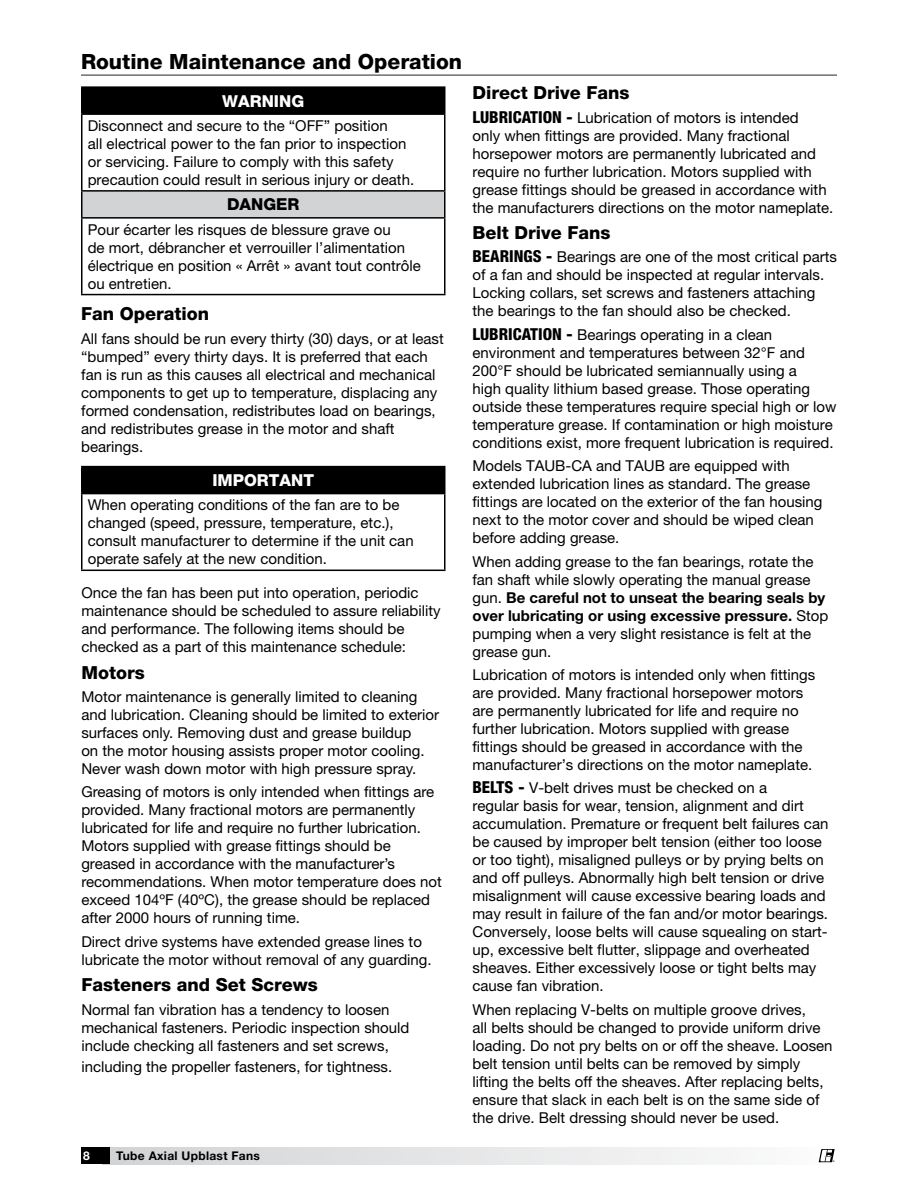
<style>
.page{position:relative;width:918px;height:1188px;background:#fff}
.page>*{position:absolute;margin:0;border:0;box-sizing:border-box;transform-origin:0 0}
.t1{font:800 21px "Helvetica Neue LT Std";color:#000}
.t2{font:800 18px "Helvetica Neue LT Std";color:#000}
.t3{font:800 16.5px "Helvetica Neue LT Std";color:#fff}
.t4{font:800 16.5px "Helvetica Neue LT Std";color:#000}
.t5{font:15px/18px "Helvetica Neue LT Std";color:#000}
.t6{font:700 12px "Helvetica Neue LT Std";letter-spacing:.025em;color:#000}
.t7{font:700 12px "Helvetica Neue LT Std";color:#fff}
.t8{font:700 2.1px "Helvetica Neue LT Std";color:#000}
.s1{font-weight:800;font-stretch:condensed;font-size:16.5px}
.s2{font-weight:700}
</style>
<div class="page">
<div style="left:103px;top:1148px;width:734px;height:16px;background:linear-gradient(to right,#d3d5d6,#f7f7f8)"></div>
<div style="left:81px;top:1148px;width:29px;height:16px;background:#000"></div>
<svg style="left:819px;top:1149px;width:16px;height:13px"></svg>
<hr style="left:81px;top:74px;width:756px;height:2px;background:#6d6e71">
<div style="left:82px;top:87px;width:363px;height:27px;background:#000"></div>
<div style="left:82px;top:191px;width:363px;height:27px;background:#d1d3d4"></div>
<hr style="left:81px;top:86px;width:365px;height:2px;background:#000">
<svg style="left:81px;top:88px;width:1px;height:25px"></svg>
<hr style="left:444px;top:88px;width:2px;height:25px;background:#000">
<hr style="left:81px;top:113px;width:365px;height:2px;background:#000">
<hr style="left:81px;top:115px;width:1px;height:75px;background:#000">
<hr style="left:444px;top:115px;width:2px;height:75px;background:#000">
<hr style="left:81px;top:190px;width:365px;height:2px;background:#000">
<svg style="left:81px;top:192px;width:1px;height:25px"></svg>
<hr style="left:444px;top:192px;width:2px;height:25px;background:#000">
<hr style="left:81px;top:217px;width:365px;height:2px;background:#000">
<hr style="left:81px;top:219px;width:1px;height:75px;background:#000">
<hr style="left:444px;top:219px;width:2px;height:75px;background:#000">
<hr style="left:81px;top:294px;width:365px;height:1px;background:#000">
<div style="left:82px;top:467px;width:363px;height:27px;background:#000"></div>
<hr style="left:81px;top:466px;width:365px;height:1px;background:#000">
<svg style="left:81px;top:467px;width:1px;height:26px"></svg>
<hr style="left:444px;top:467px;width:2px;height:26px;background:#000">
<hr style="left:81px;top:493px;width:365px;height:1px;background:#000">
<hr style="left:81px;top:494px;width:1px;height:76px;background:#000">
<hr style="left:444px;top:494px;width:2px;height:76px;background:#000">
<hr style="left:81px;top:570px;width:365px;height:1px;background:#000">
<h1 class="t1" style="left:81px;top:49px;width:383px">Routine Maintenance and Operation</h1>
<p class="t3" style="left:222px;top:91px;width:83px">WARNING</p>
<p class="t5" style="left:88px;top:116px;width:328px">Disconnect and secure to the “OFF” position<br>all electrical power to the fan prior to inspection or servicing. Failure to comply with this safety precaution could result in serious injury or death.</p>
<p class="t4" style="left:227px;top:195px;width:74px">DANGER</p>
<p class="t5" style="left:88px;top:220px;width:335px">Pour écarter les risques de blessure grave ou<br>de mort, débrancher et verrouiller l’alimentation électrique en position « Arrêt » avant tout contrôle ou entretien.</p>
<p class="t2" style="left:81px;top:303px;width:130px">Fan Operation</p>
<p class="t5" style="left:81px;top:329px;width:364px">All fans should be run every thirty (30) days, or at least “bumped” every thirty days. It is preferred that each fan is run as this causes all electrical and mechanical components to get up to temperature, displacing any formed condensation, redistributes load on bearings, and redistributes grease in the motor and shaft bearings.</p>
<p class="t3" style="left:212px;top:470px;width:103px">IMPORTANT</p>
<p class="t5" style="left:88px;top:496px;width:327px">When operating conditions of the fan are to be changed (speed, pressure, temperature, etc.), consult manufacturer to determine if the unit can operate safely at the new condition.</p>
<p class="t5" style="left:81px;top:584px;width:361px">Once the fan has been put into operation, periodic maintenance should be scheduled to assure reliability and performance. The following items should be checked as a part of this maintenance schedule:</p>
<p class="t2" style="left:81px;top:662px;width:65px">Motors</p>
<p class="t5" style="left:81px;top:687px;width:359px">Motor maintenance is generally limited to cleaning and lubrication. Cleaning should be limited to exterior surfaces only. Removing dust and grease buildup<br>on the motor housing assists proper motor cooling.<br>Never wash down motor with high pressure spray.</p>
<p class="t5" style="left:81px;top:783px;width:362px">Greasing of motors is only intended when fittings are provided. Many fractional motors are permanently lubricated for life and require no further lubrication.<br>Motors supplied with grease fittings should be greased in accordance with the manufacturer’s recommendations. When motor temperature does not exceed 104ºF (40ºC), the grease should be replaced after 2000 hours of running time.</p>
<p class="t5" style="left:81px;top:932px;width:352px">Direct drive systems have extended grease lines to lubricate the motor without removal of any guarding.</p>
<p class="t2" style="left:81px;top:974px;width:238px">Fasteners and Set Screws</p>
<p class="t5" style="left:81px;top:1000px;width:330px">Normal fan vibration has a tendency to loosen mechanical fasteners. Periodic inspection should include checking all fasteners and set screws,</p>
<p class="t5" style="left:81px;top:1057px;width:312px">including the propeller fasteners, for tightness.</p>
<p class="t2" style="left:472px;top:82px;width:159px">Direct Drive Fans</p>
<p class="t5" style="left:472px;top:108px;width:362px"><span class="s1">LUBRICATION -</span> Lubrication of motors is intended<br>only when fittings are provided. Many fractional horsepower motors are permanently lubricated and require no further lubrication. Motors supplied with grease fittings should be greased in accordance with the manufacturers directions on the motor nameplate.</p>
<p class="t2" style="left:472px;top:222px;width:140px">Belt Drive Fans</p>
<p class="t5" style="left:472px;top:248px;width:366px"><span class="s1">BEARINGS -</span> Bearings are one of the most critical parts of a fan and should be inspected at regular intervals.<br>Locking collars, set screws and fasteners attaching the bearings to the fan should also be checked.</p>
<p class="t5" style="left:472px;top:325px;width:365px"><span class="s1">LUBRICATION -</span> Bearings operating in a clean environment and temperatures between 32°F and 200°F should be lubricated semiannually using a<br>high quality lithium based grease. Those operating outside these temperatures require special high or low temperature grease. If contamination or high moisture conditions exist, more frequent lubrication is required.</p>
<p class="t5" style="left:473px;top:457px;width:352px">Models TAUB-CA and TAUB are equipped with extended lubrication lines as standard. The grease fittings are located on the exterior of the fan housing next to the motor cover and should be wiped clean before adding grease.</p>
<p class="t5" style="left:473px;top:552px;width:357px">When adding grease to the fan bearings, rotate the fan shaft while slowly operating the manual grease gun. <span class="s2">Be careful not to unseat the bearing seals by over lubricating or using excessive pressure.</span> Stop pumping when a very slight resistance is felt at the grease gun.</p>
<p class="t5" style="left:473px;top:666px;width:344px">Lubrication of motors is intended only when fittings are provided. Many fractional horsepower motors are permanently lubricated for life and require no further lubrication. Motors supplied with grease fittings should be greased in accordance with the manufacturer’s directions on the motor nameplate.</p>
<p class="t5" style="left:472px;top:779px;width:357px"><span class="s1">BELTS -</span> V-belt drives must be checked on a<br>regular basis for wear, tension, alignment and dirt accumulation. Premature or frequent belt failures can be caused by improper belt tension (either too loose or too tight), misaligned pulleys or by prying belts on and off pulleys. Abnormally high belt tension or drive misalignment will cause excessive bearing loads and may result in failure of the fan and/or motor bearings.<br>Conversely, loose belts will cause squealing on start&shy;up, excessive belt flutter, slippage and overheated sheaves. Either excessively loose or tight belts may cause fan vibration.</p>
<p class="t5" style="left:473px;top:1000px;width:362px">When replacing V-belts on multiple groove drives,<br>all belts should be changed to provide uniform drive loading. Do not pry belts on or off the sheave. Loosen belt tension until belts can be removed by simply lifting the belts off the sheaves. After replacing belts, ensure that slack in each belt is on the same side of the drive. Belt dressing should never be used.</p>
<p class="t7" style="left:83px;top:1148px;width:8px">8</p>
<p class="t6" style="left:116px;top:1148px;width:145px">Tube Axial Upblast Fans</p>
<p class="t8" style="left:833px;top:1160px;width:3px">®</p>
</div>
